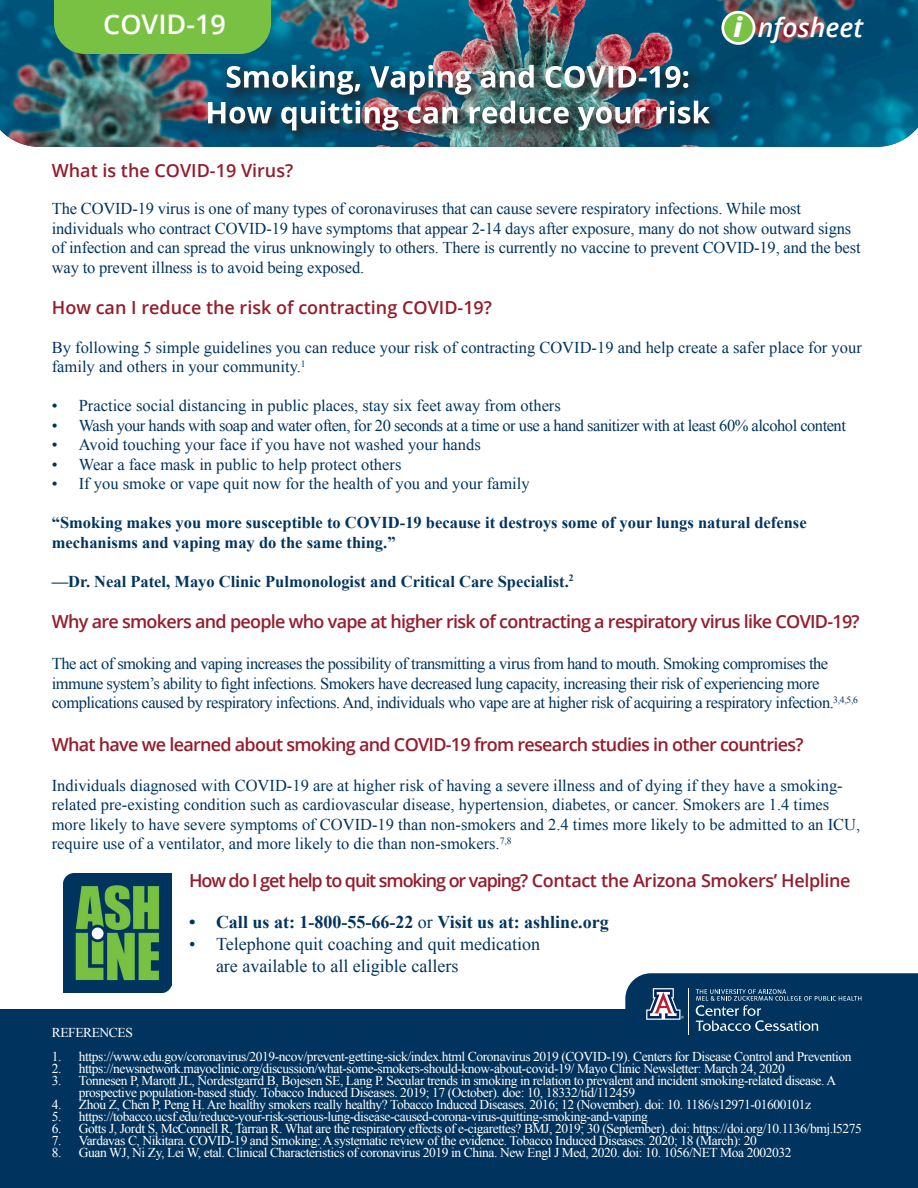
<style>
.page{position:relative;width:918px;height:1188px;background:#fff}
.page>*{position:absolute;margin:0;border:0;box-sizing:border-box;transform-origin:0 0}
.t1{font:600 27px "Open Sans";color:#fff}
.t2{font:italic 600 26.7px "Open Sans";color:#fff}
.t3{font:italic 800 26.7px "Open Sans";color:#fff}
.t4{font:600 18px "Open Sans";letter-spacing:-.04em;color:#951c2d}
.t5{font:18px/21.6px "Times New Roman";color:#00345e}
.t6{font:600 18px "Open Sans";letter-spacing:-.02em;color:#951c2d}
.t7{font:600 18px "Open Sans";color:#951c2d}
.t8{font:700 18px "Times New Roman";color:#00345e}
.t9{font:16.5px/19.5px "Times New Roman";letter-spacing:-.01em;color:#00345e}
.t10{font:16.5px/19.5px "Times New Roman";letter-spacing:-.03em;color:#00345e}
.t11{font:700 16.5px/19.5px "Times New Roman";color:#00345e}
.t12{font:13.5px/12px "Times New Roman";letter-spacing:-.03em;color:#fff}
.s1{font-weight:400}
</style>
<div class="page">
<img style="left:0;top:0;width:918px;height:147px">
<div style="left:0;top:1010px;width:918px;height:178px;background:#00345e"></div>
<div style="left:723px;top:12px;width:31px;height:31px;background:#79c142;border-radius:50%"></div>
<div style="left:721px;top:11px;width:34px;height:34px;border:3px solid #fff;border-radius:50%"></div>
<div style="left:54px;top:0;width:217px;height:54px;background:#79c142"></div>
<img style="left:206px;top:64px;width:516px;height:80px">
<img style="left:208px;top:101px;width:502px;height:30px">
<img style="left:227px;top:65px;width:461px;height:30px">
<hr style="left:688px;top:988px;width:1px;height:46px;background:#fff">
<svg style="left:625px;top:973px;width:293px;height:58px"></svg>
<img style="left:64px;top:873px;width:107px;height:120px">
<p class="t1" style="left:103px;top:6px;width:124px">COVID-19</p>
<p class="t3" style="left:734px;top:7px;width:10px">i</p>
<p class="t2" style="left:758px;top:9px;width:107px">nfosheet</p>
<p class="t7" style="left:52px;top:158px;width:243px">What is the COVID-19 Virus?</p>
<p class="t9" style="left:52px;top:199px;width:810px">The COVID-19 virus is one of many types of coronaviruses that can cause severe respiratory infections. While most individuals who contract COVID-19 have symptoms that appear 2-14 days after exposure, many do not show outward signs of infection and can spread the virus unknowingly to others. There is currently no vaccine to prevent COVID-19, and the best way to prevent illness is to avoid being exposed.</p>
<p class="t7" style="left:52px;top:295px;width:442px">How can I reduce the risk of contracting COVID-19?</p>
<p class="t9" style="left:52px;top:337px;width:812px">By following 5 simple guidelines you can reduce your risk of contracting COVID-19 and help create a safer place for your family and others in your community.<sup>1</sup></p>
<p class="t9" style="left:52px;top:396px;width:511px">• Practice social distancing in public places, stay six feet away from others</p>
<p class="t10" style="left:52px;top:415px;width:796px">• Wash your hands with soap and water often, for 20 seconds at a time or use a hand sanitizer with at least 60% alcohol content</p>
<p class="t9" style="left:52px;top:435px;width:431px">• Avoid touching your face if you have not washed your hands</p>
<p class="t9" style="left:52px;top:454px;width:351px">• Wear a face mask in public to help protect others</p>
<p class="t9" style="left:52px;top:474px;width:479px">• If you smoke or vape quit now for the health of you and your family</p>
<p class="t11" style="left:52px;top:513px;width:756px">“Smoking makes you more susceptible to COVID-19 because it destroys some of your lungs natural defense mechanisms and vaping may do the same thing.”</p>
<p class="t11" style="left:52px;top:571px;width:523px">—Dr. Neal Patel, Mayo Clinic Pulmonologist and Critical Care Specialist.<sup>2</sup></p>
<p class="t4" style="left:52px;top:609px;width:809px">Why are smokers and people who vape at higher risk of contracting a respiratory virus like COVID-19?</p>
<p class="t10" style="left:52px;top:654px;width:808px">The act of smoking and vaping increases the possibility of transmitting a virus from hand to mouth. Smoking compromises the immune system’s ability to fight infections. Smokers have decreased lung capacity, increasing their risk of experiencing more complications caused by respiratory infections. And, individuals who vape are at higher risk of acquiring a respiratory infection.<sup>3,4,5,6</sup></p>
<p class="t4" style="left:52px;top:733px;width:753px">What have we learned about smoking and COVID-19 from research studies in other countries?</p>
<p class="t9" style="left:52px;top:775px;width:810px">Individuals diagnosed with COVID-19 are at higher risk of having a severe illness and of dying if they have a smoking&shy;related pre-existing condition such as cardiovascular disease, hypertension, diabetes, or cancer. Smokers are 1.4 times more likely to have severe symptoms of COVID-19 than non-smokers and 2.4 times more likely to be admitted to an ICU, require use of a ventilator, and more likely to die than non-smokers.<sup>7,8</sup></p>
<p class="t6" style="left:189px;top:868px;width:663px">How do I get help to quit smoking or vaping? Contact the Arizona Smokers’ Helpline</p>
<p class="t8" style="left:189px;top:910px;width:421px">• Call us at: 1-800-55-66-22 <span class="s1">or</span> Visit us at: ashline.org</p>
<p class="t5" style="left:216px;top:933px;width:326px;text-indent:-27px">• Telephone quit coaching and quit medication are available to all eligible callers</p>
<p class="t12" style="left:52px;top:1027px;width:83px">REFERENCES</p>
<p class="t12" style="left:52px;top:1051px;width:801px">1. https://www.edu.gov/coronavirus/2019-ncov/prevent-getting-sick/index.html Coronavirus 2019 (COVID-19). Centers for Disease Control and Prevention</p>
<p class="t12" style="left:52px;top:1063px;width:735px">2. https://newsnetwork.mayoclinic.org/discussion/what-some-smokers-should-know-about-covid-19/ Mayo Clinic Newsletter: March 24, 2020</p>
<p class="t12" style="left:79px;top:1075px;width:759px;text-indent:-27px">3. Tonnesen P, Marott JL, Nordestgarrd B, Bojesen SE, Lang P. Secular trends in smoking in relation to prevalent and incident smoking-related disease. A prospective population-based study. Tobacco Induced Diseases. 2019; 17 (October). doe: 10, 18332/tid/112459</p>
<p class="t12" style="left:52px;top:1099px;width:761px">4. Zhou Z, Chen P, Peng H. Are healthy smokers really healthy? Tobacco Induced Diseases. 2016; 12 (November). doi: 10. 1186/s12971-01600101z</p>
<p class="t12" style="left:52px;top:1111px;width:597px">5. https://tobacco.ucsf.edu/reduce-your-risk-serious-lung-disease-caused-corona-virus-quitting-smoking-and-vaping</p>
<p class="t12" style="left:52px;top:1123px;width:812px">6. Gotts J, Jordt S, McConnell R, Tarran R. What are the respiratory effects of e-cigarettes? BMJ, 2019; 30 (September). doi: https://doi.org/10.1136/bmj.l5275</p>
<p class="t12" style="left:52px;top:1135px;width:707px">7. Vardavas C, Nikitara. COVID-19 and Smoking: A systematic review of the evidence. Tobacco Induced Diseases. 2020; 18 (March): 20</p>
<p class="t12" style="left:52px;top:1147px;width:741px">8. Guan WJ, Ni Zy, Lei W, etal. Clinical Characteristics of coronavirus 2019 in China. New Engl J Med, 2020. doi: 10. 1056/NET Moa 2002032</p>
</div>
